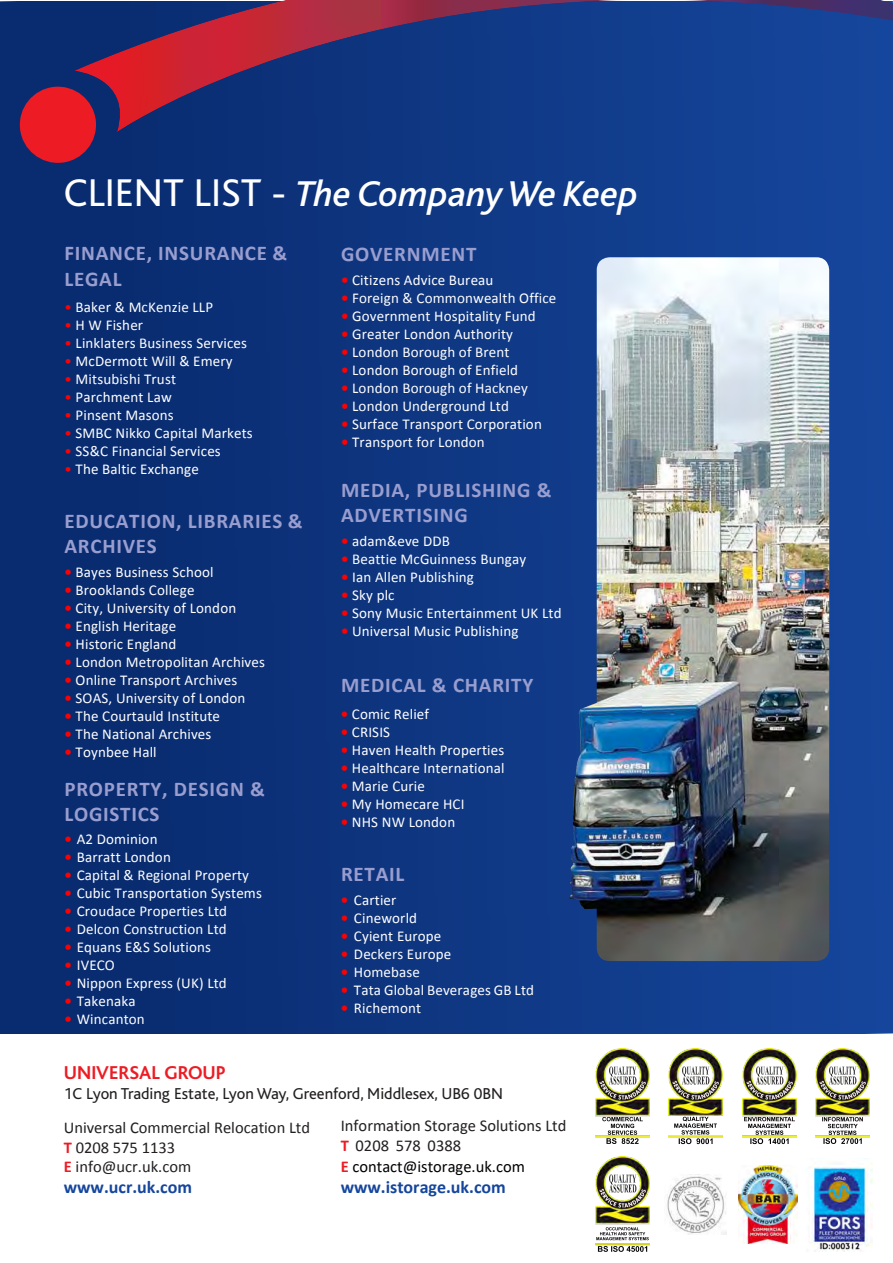
<style>
.page{position:relative;width:893px;height:1263px;background:#fff}
.page>*{position:absolute;margin:0;border:0;box-sizing:border-box;transform-origin:0 0}
.t1{font:italic 500 37.5px "Bliss";color:#fff}
.t2{font:700 21px/25.2px "Calibri";letter-spacing:.035em;color:#999ecf}
.t3{font:700 19.5px "Bliss Caps";color:#ed1c24}
.t4{font:700 18px "Calibri";color:#15469d}
.t5{font:700 18px "Calibri";color:#15469d}
.t6{font:16.5px/19.8px "Calibri";color:#221f1f}
.t7{font:16.5px "Bliss";color:#221f1f}
.t8{font:15px "Calibri";letter-spacing:.01em;color:#fff}
.s1{font-family:"Bliss Caps";font-weight:400;font-style:normal;font-size:40.5px}
.s2{font-style:inherit}
.s3{color:#f00}
.s4{font-weight:700;color:#f00}
.s5{font-weight:700;color:#ed1c24}
.s6{color:#000}
</style>
<div class="page">
<img style="left:0;top:1px;width:893px;height:1032px">
<svg style="left:18px;top:85px;width:80px;height:80px;background:#af2038"></svg>
<img style="left:74px;top:0;width:819px;height:132px">
<img style="left:597px;top:257px;width:232px;height:704px">
<img style="left:570px;top:685px;width:72px;height:224px">
<img style="left:806px;top:1162px;width:66px;height:89px">
<img style="left:667px;top:1174px;width:60px;height:61px">
<img style="left:668px;top:1048px;width:55px;height:97px">
<img style="left:595px;top:1156px;width:54px;height:96px">
<img style="left:815px;top:1048px;width:55px;height:96px">
<img style="left:742px;top:1048px;width:54px;height:97px">
<img style="left:595px;top:1048px;width:54px;height:96px">
<img style="left:738px;top:1166px;width:60px;height:77px">
<h1 class="t1" style="left:64px;top:180px;width:576px"><span class="s1">CLIENT LIST -</span> The Company We Keep</h1>
<h2 class="t2" style="left:64px;top:240px;width:224px"><span class="s2">FINANCE</span>, INSURANCE &amp;<br>LEGAL</h2>
<p class="t8" style="left:64px;top:297px;width:150px"><span class="s3">•</span> Baker &amp; McKenzie LLP</p>
<p class="t8" style="left:64px;top:315px;width:80px"><span class="s3">•</span> H W Fisher</p>
<p class="t8" style="left:64px;top:333px;width:184px"><span class="s3">•</span> Linklaters Business Services</p>
<p class="t8" style="left:64px;top:351px;width:170px"><span class="s3">•</span> McDermott Will &amp; Emery</p>
<p class="t8" style="left:64px;top:369px;width:113px"><span class="s3">•</span> Mitsubishi Trust</p>
<p class="t8" style="left:64px;top:387px;width:109px"><span class="s3">•</span> Parchment Law</p>
<p class="t8" style="left:64px;top:405px;width:111px"><span class="s3">•</span> Pinsent Masons</p>
<p class="t8" style="left:64px;top:423px;width:190px"><span class="s3">•</span> SMBC Nikko Capital Markets</p>
<p class="t8" style="left:64px;top:441px;width:158px"><span class="s3">•</span> SS&amp;C Financial Services</p>
<p class="t8" style="left:64px;top:459px;width:136px"><span class="s3">•</span> The Baltic Exchange</p>
<h2 class="t2" style="left:341px;top:241px;width:137px">GOVERNMENT</h2>
<p class="t8" style="left:341px;top:270px;width:154px"><span class="s4">•</span> Citizens Advice Bureau</p>
<p class="t8" style="left:341px;top:288px;width:217px"><span class="s4">•</span> Foreign &amp; Commonwealth Office</p>
<p class="t8" style="left:341px;top:306px;width:196px"><span class="s4">•</span> Government Hospitality Fund</p>
<p class="t8" style="left:341px;top:324px;width:174px"><span class="s4">•</span> Greater London Authority</p>
<p class="t8" style="left:341px;top:342px;width:170px"><span class="s4">•</span> London Borough of Brent</p>
<p class="t8" style="left:341px;top:360px;width:179px"><span class="s4">•</span> London Borough of Enfield</p>
<p class="t8" style="left:341px;top:378px;width:188px"><span class="s4">•</span> London Borough of Hackney</p>
<p class="t8" style="left:341px;top:396px;width:169px"><span class="s4">•</span> London Underground Ltd</p>
<p class="t8" style="left:341px;top:414px;width:202px"><span class="s4">•</span> Surface Transport Corporation</p>
<p class="t8" style="left:341px;top:432px;width:145px"><span class="s4">•</span> Transport for London</p>
<h2 class="t2" style="left:64px;top:507px;width:240px">EDUCATION, LIBRARIES <span class="s2">&amp;<br>ARCHIVES</span></h2>
<p class="t8" style="left:64px;top:562px;width:151px"><span class="s4">•</span> Bayes Business School</p>
<p class="t8" style="left:64px;top:580px;width:132px"><span class="s4">•</span> Brooklands College</p>
<p class="t8" style="left:64px;top:598px;width:173px"><span class="s4">•</span> City, University of London</p>
<p class="t8" style="left:64px;top:616px;width:113px"><span class="s4">•</span> English Heritage</p>
<p class="t8" style="left:64px;top:634px;width:114px"><span class="s4">•</span> Historic England</p>
<p class="t8" style="left:64px;top:652px;width:202px"><span class="s4">•</span> London Metropolitan Archives</p>
<p class="t8" style="left:64px;top:670px;width:174px"><span class="s4">•</span> Online Transport Archives</p>
<p class="t8" style="left:64px;top:688px;width:182px"><span class="s4">•</span> SOAS, University of London</p>
<p class="t8" style="left:64px;top:706px;width:157px"><span class="s4">•</span> The Courtauld Institute</p>
<p class="t8" style="left:64px;top:724px;width:148px"><span class="s4">•</span> The National Archives</p>
<p class="t8" style="left:64px;top:742px;width:94px"><span class="s4">•</span> Toynbee Hall</p>
<h2 class="t2" style="left:64px;top:775px;width:202px">PROPERTY, DESIGN <span class="s2">&amp;<br></span>LOGISTICS</h2>
<p class="t8" style="left:64px;top:829px;width:95px"><span class="s4">•</span> A2 Dominion</p>
<p class="t8" style="left:64px;top:847px;width:108px"><span class="s4">•</span> Barratt London</p>
<p class="t8" style="left:64px;top:865px;width:186px"><span class="s4">•</span> Capital &amp; Regional Property</p>
<p class="t8" style="left:64px;top:883px;width:199px"><span class="s4">•</span> Cubic Transportation Systems</p>
<p class="t8" style="left:64px;top:901px;width:164px"><span class="s4">•</span> Croudace Properties Ltd</p>
<p class="t8" style="left:64px;top:919px;width:164px"><span class="s4">•</span> Delcon Construction Ltd</p>
<p class="t8" style="left:64px;top:937px;width:148px"><span class="s4">•</span> Equans E&amp;S Solutions</p>
<p class="t8" style="left:64px;top:955px;width:52px"><span class="s4">•</span> IVECO</p>
<p class="t8" style="left:64px;top:973px;width:164px"><span class="s4">•</span> Nippon Express (UK) Ltd</p>
<p class="t8" style="left:64px;top:991px;width:73px"><span class="s4">•</span> Takenaka</p>
<p class="t8" style="left:64px;top:1009px;width:82px"><span class="s4">•</span> Wincanton</p>
<h2 class="t2" style="left:341px;top:477px;width:212px">MEDIA<span class="s2">, PUBLISHING</span> &amp;<br>ADVERTISING</h2>
<p class="t8" style="left:341px;top:531px;width:110px"><span class="s4">•</span> adam&amp;eve DDB</p>
<p class="t8" style="left:341px;top:549px;width:187px"><span class="s4">•</span> Beattie McGuinness Bungay</p>
<p class="t8" style="left:341px;top:567px;width:135px"><span class="s4">•</span> Ian Allen Publishing</p>
<p class="t8" style="left:341px;top:585px;width:55px"><span class="s4">•</span> Sky plc</p>
<p class="t8" style="left:341px;top:603px;width:222px"><span class="s4">•</span> Sony Music Entertainment UK Ltd</p>
<p class="t8" style="left:341px;top:621px;width:179px"><span class="s4">•</span> Universal Music Publishing</p>
<h2 class="t2" style="left:341px;top:672px;width:194px">MEDICAL &amp; CHARITY</h2>
<p class="t8" style="left:341px;top:703px;width:90px"><span class="s4">•</span> Comic Relief</p>
<p class="t8" style="left:341px;top:721px;width:51px"><span class="s4">•</span> CRISIS</p>
<p class="t8" style="left:341px;top:739px;width:165px"><span class="s4">•</span> Haven Health Properties</p>
<p class="t8" style="left:341px;top:757px;width:165px"><span class="s4">•</span> Healthcare International</p>
<p class="t8" style="left:341px;top:775px;width:86px"><span class="s4">•</span> Marie Curie</p>
<p class="t8" style="left:341px;top:793px;width:125px"><span class="s4">•</span> My Homecare HCI</p>
<p class="t8" style="left:341px;top:811px;width:116px"><span class="s4">•</span> NHS NW London</p>
<h2 class="t2" style="left:341px;top:861px;width:65px">RETAIL</h2>
<p class="t8" style="left:341px;top:889px;width:57px"><span class="s4">•</span> Cartier</p>
<p class="t8" style="left:341px;top:907px;width:78px"><span class="s4">•</span> Cineworld</p>
<p class="t8" style="left:341px;top:925px;width:102px"><span class="s4">•</span> Cyient Europe</p>
<p class="t8" style="left:341px;top:943px;width:112px"><span class="s4">•</span> Deckers Europe</p>
<p class="t8" style="left:341px;top:961px;width:81px"><span class="s4">•</span> Homebase</p>
<p class="t8" style="left:341px;top:979px;width:195px"><span class="s4">•</span> Tata Global Beverages GB Ltd</p>
<p class="t8" style="left:341px;top:997px;width:82px"><span class="s4">•</span> Richemont</p>
<h3 class="t3" style="left:64px;top:1061px;width:163px">UNIVERSAL GROUP</h3>
<p class="t7" style="left:64px;top:1087px;width:441px">1C Lyon Trading Estate, Lyon Way, Greenford, Middlesex, UB6 0BN</p>
<p class="t6" style="left:64px;top:1117px;width:248px">Universal Commercial Relocation Ltd<br><span class="s5">T</span> 0208 575 1133<br><span class="s5">E</span> info@ucr.uk.com</p>
<p class="t5" style="left:64px;top:1174px;width:130px">www.ucr.uk.com</p>
<p class="t6" style="left:341px;top:1115px;width:227px;line-height:20.4px">Information Storage Solutions Ltd<br><span class="s5">T</span> 0208 578 0388<br><span class="s5">E</span> <span class="s6">contact@istorage.uk.com</span></p>
<p class="t4" style="left:341px;top:1174px;width:167px">www.is<span class="s2">torage</span>.uk.com</p>
</div>
